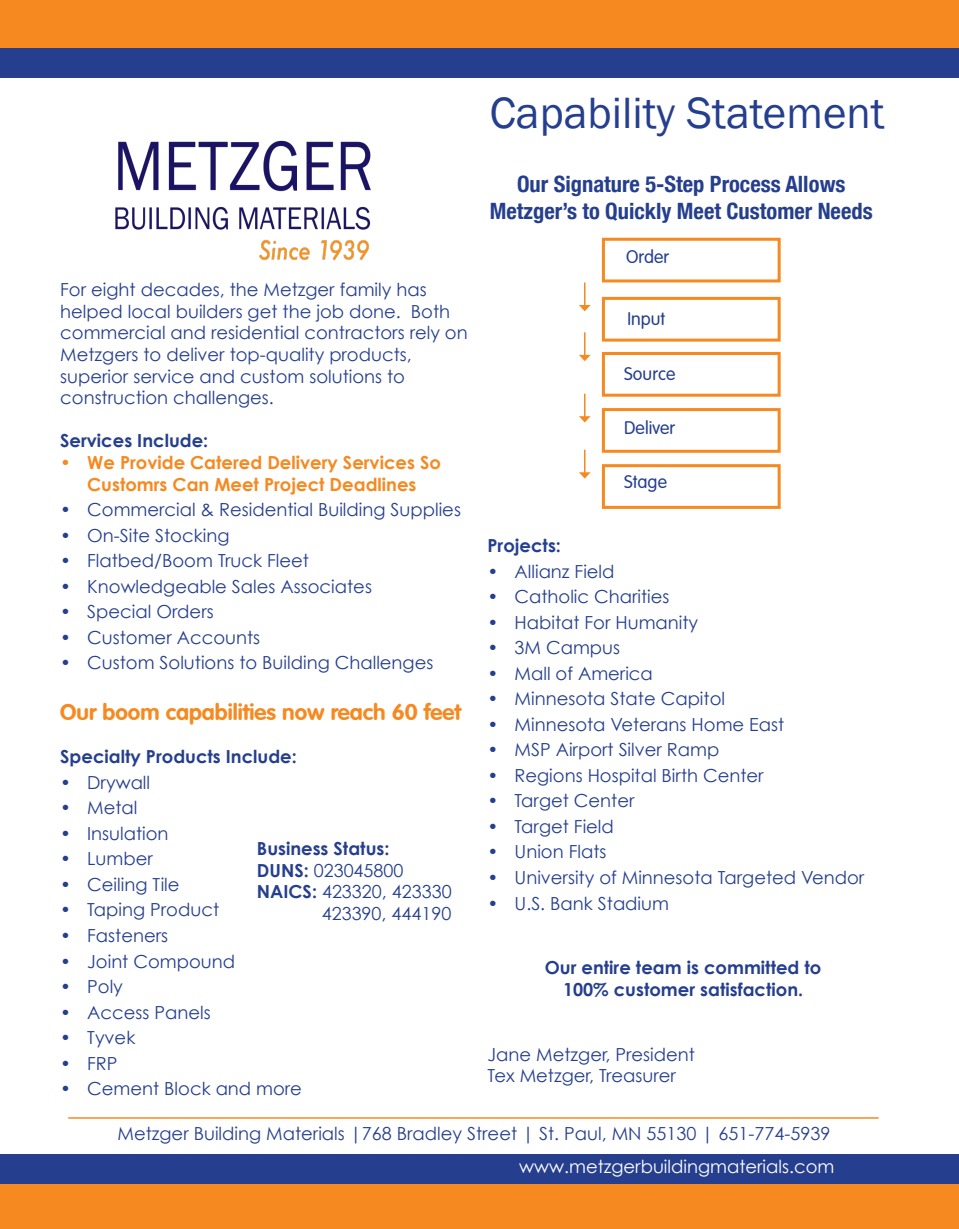
<style>
.page{position:relative;width:959px;height:1229px;background:#fff}
.page>*{position:absolute;margin:0;border:0;box-sizing:border-box;transform-origin:0 0}
.t1{font:45px "Franklin Gothic";color:#253f8e}
.t2{font:700 condensed 22.5px "Helvetica Neue";color:#253f8e}
.t3{font:700 22.5px "VAG Rounded";color:#f6891f}
.t4{font:18px/21.6px "Century Gothic";color:#253f8e}
.t5{font:700 18px/21.6px "Century Gothic";color:#253f8e;text-align:center}
.t6{font:700 18px/21.6px "Century Gothic";color:#f6891f;text-align:center}
.t7{font:18px "Century Gothic";color:#fff}
.t8{font:300 18px "VAG Rounded";color:#253f8e}
.s1{font-weight:700}
</style>
<div class="page">
<img style="left:115px;top:140px;width:256px;height:121px">
<hr style="left:68px;top:1117px;width:810px;height:1px;background:#f6891f">
<div style="left:0;top:0;width:958px;height:48px;background:#f6891f"></div>
<div style="left:0;top:48px;width:958px;height:29px;background:#253f8e"></div>
<div style="left:0;top:1181px;width:958px;height:47px;background:#f6891f"></div>
<div style="left:0;top:1154px;width:958px;height:29px;background:#253f8e"></div>
<div style="left:602px;top:238px;width:178px;height:44px;border:3px solid #f6891f"></div>
<div style="left:602px;top:297px;width:178px;height:44px;border:3px solid #f6891f"></div>
<div style="left:602px;top:464px;width:178px;height:45px;border:3px solid #f6891f"></div>
<div style="left:602px;top:408px;width:178px;height:45px;border:3px solid #f6891f"></div>
<div style="left:602px;top:352px;width:178px;height:45px;border:3px solid #f6891f"></div>
<svg style="left:579px;top:282px;width:11px;height:29px"></svg>
<svg style="left:579px;top:332px;width:11px;height:29px"></svg>
<svg style="left:579px;top:393px;width:11px;height:29px"></svg>
<svg style="left:579px;top:450px;width:11px;height:28px"></svg>
<p class="t1" style="left:490px;top:85px;width:396px">Capability Statement</p>
<p class="t4" style="left:60px;top:278px;width:409px">For eight decades, the Metzger family has helped local builders get the job done. Both commercial and residential contractors rely on Metzgers to deliver top-quality products, superior service and custom solutions to construction challenges.</p>
<p class="t5" style="left:60px;top:429px;width:149px">Services Include:</p>
<p class="t6" style="left:60px;top:451px;width:382px">• We Provide Catered Delivery Services So<br>Customrs Can Meet Project Deadlines</p>
<p class="t4" style="left:60px;top:498px;width:402px">• Commercial &amp; Residential Building Supplies</p>
<p class="t4" style="left:60px;top:524px;width:171px">• On-Site Stocking</p>
<p class="t4" style="left:60px;top:549px;width:250px">• Flatbed/Boom Truck Fleet</p>
<p class="t4" style="left:60px;top:575px;width:313px">• Knowledgeable Sales Associates</p>
<p class="t4" style="left:60px;top:600px;width:155px">• Special Orders</p>
<p class="t4" style="left:60px;top:626px;width:201px">• Customer Accounts</p>
<p class="t4" style="left:60px;top:651px;width:375px">• Custom Solutions to Building Challenges</p>
<p class="t3" style="left:60px;top:699px;width:402px">Our boom capabilities now reach 60 feet</p>
<p class="t5" style="left:60px;top:745px;width:238px">Specialty Products Include:</p>
<p class="t4" style="left:60px;top:771px;width:91px">• Drywall</p>
<p class="t4" style="left:60px;top:797px;width:79px">• Metal</p>
<p class="t4" style="left:60px;top:822px;width:110px">• Insulation</p>
<p class="t4" style="left:60px;top:848px;width:94px">• Lumber</p>
<p class="t4" style="left:60px;top:873px;width:121px">• Ceiling Tile</p>
<p class="t4" style="left:60px;top:899px;width:160px">• Taping Product</p>
<p class="t4" style="left:60px;top:924px;width:109px">• Fasteners</p>
<p class="t4" style="left:60px;top:950px;width:176px">• Joint Compound</p>
<p class="t4" style="left:60px;top:975px;width:64px">• Poly</p>
<p class="t4" style="left:60px;top:1001px;width:152px">• Access Panels</p>
<p class="t4" style="left:60px;top:1026px;width:77px">• Tyvek</p>
<p class="t4" style="left:60px;top:1052px;width:59px">• FRP</p>
<p class="t4" style="left:60px;top:1077px;width:243px">• Cement Block and more</p>
<p class="t5" style="left:257px;top:837px;width:134px">Business Status:</p>
<p class="t4" style="left:257px;top:859px;width:148px"><span class="s1">DUNS:</span> 023045800</p>
<p class="t4" style="left:257px;top:880px;width:196px"><span class="s1">NAICS:</span> 423320, 423330</p>
<p class="t4" style="left:322px;top:902px;width:131px">423390, 444190</p>
<p class="t2" style="left:517px;top:171px;width:330px">Our Signature 5-Step Process Allows</p>
<p class="t2" style="left:490px;top:198px;width:384px">Metzger’s to Quickly Meet Customer Needs</p>
<p class="t8" style="left:626px;top:246px;width:45px">Order</p>
<p class="t8" style="left:627px;top:309px;width:39px">Input</p>
<p class="t8" style="left:624px;top:363px;width:53px">Source</p>
<p class="t8" style="left:624px;top:417px;width:52px">Deliver</p>
<p class="t8" style="left:624px;top:471px;width:44px">Stage</p>
<p class="t5" style="left:487px;top:534px;width:75px">Projects:</p>
<p class="t4" style="left:487px;top:560px;width:128px">• Allianz Field</p>
<p class="t4" style="left:487px;top:586px;width:183px">• Catholic Charities</p>
<p class="t4" style="left:487px;top:611px;width:212px">• Habitat For Humanity</p>
<p class="t4" style="left:487px;top:637px;width:134px">• 3M Campus</p>
<p class="t4" style="left:487px;top:662px;width:167px">• Mall of America</p>
<p class="t4" style="left:487px;top:688px;width:239px">• Minnesota State Capitol</p>
<p class="t4" style="left:487px;top:713px;width:298px">• Minnesota Veterans Home East</p>
<p class="t4" style="left:487px;top:739px;width:233px">• MSP Airport Silver Ramp</p>
<p class="t4" style="left:487px;top:764px;width:277px">• Regions Hospital Birth Center</p>
<p class="t4" style="left:487px;top:790px;width:148px">• Target Center</p>
<p class="t4" style="left:487px;top:815px;width:128px">• Target Field</p>
<p class="t4" style="left:487px;top:841px;width:120px">• Union Flats</p>
<p class="t4" style="left:487px;top:866px;width:378px">• University of Minnesota Targeted Vendor</p>
<p class="t4" style="left:487px;top:892px;width:183px">• U.S. Bank Stadium</p>
<p class="t5" style="left:545px;top:956px;width:278px">Our entire team is committed to<br>100% customer satisfaction.</p>
<p class="t4" style="left:487px;top:1043px;width:209px">Jane Metzger, President</p>
<p class="t4" style="left:487px;top:1064px;width:190px">Tex Metzger, Treasurer</p>
<p class="t4" style="left:117px;top:1122px;width:714px">Metzger Building Materials |768 Bradley Street | St. Paul, MN 55130 | 651-774-5939</p>
<p class="t7" style="left:519px;top:1155px;width:317px">www.metzgerbuildingmaterials.com</p>
</div>
